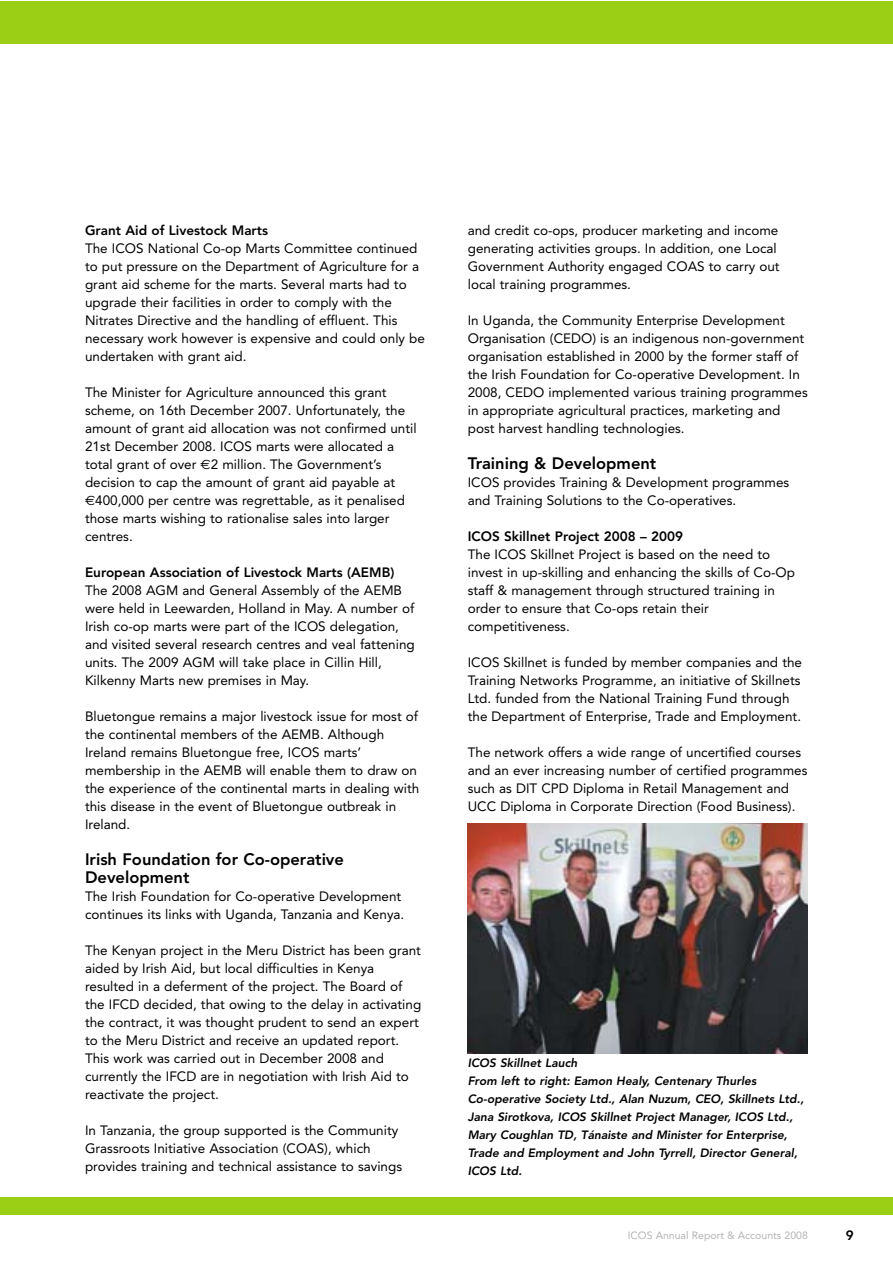
<style>
.page{position:relative;width:893px;height:1263px;background:#fff}
.page>*{position:absolute;margin:0;border:0;box-sizing:border-box;transform-origin:0 0}
.t1{font:800 16.5px/18px "Avenir";color:#000}
.t2{font:13.5px/18px "Avenir";color:#000}
.t3{font:800 13.5px "Avenir";color:#000}
.t4{font:800 12px/18px "Avenir";color:#000}
.t5{font:10.5px "Avenir";color:#b3b3b3}
.s1{font-family:"Euro Sans"}
</style>
<div class="page">
<div style="left:0;top:1px;width:893px;height:43px;background:#9acf16"></div>
<div style="left:0;top:1197px;width:893px;height:18px;background:#9acf16"></div>
<img style="left:468px;top:823px;width:340px;height:230px">
<p class="t3" style="left:85px;top:225px;width:185px">Grant Aid of Livestock Marts</p>
<p class="t2" style="left:85px;top:241px;width:341px">The ICOS National Co-op Marts Committee continued to put pressure on the Department of Agriculture for a grant aid scheme for the marts. Several marts had to upgrade their facilities in order to comply with the Nitrates Directive and the handling of effluent. This necessary work however is expensive and could only be undertaken with grant aid.</p>
<p class="t2" style="left:85px;top:385px;width:333px">The Minister for Agriculture announced this grant scheme, on 16th December 2007. Unfortunately, the amount of grant aid allocation was not confirmed until 21st December 2008. ICOS marts were allocated a total grant of over <span class="s1">€</span>2 million. The Government’s decision to cap the amount of grant aid payable at <span class="s1">€</span>400,000 per centre was regrettable, as it penalised those marts wishing to rationalise sales into larger centres.</p>
<p class="t3" style="left:85px;top:567px;width:311px">European Association of Livestock Marts (AEMB)</p>
<p class="t2" style="left:85px;top:583px;width:331px">The 2008 AGM and General Assembly of the AEMB were held in Leewarden, Holland in May. A number of Irish co-op marts were part of the ICOS delegation, and visited several research centres and veal fattening units. The 2009 AGM will take place in Cillin Hill, Kilkenny Marts new premises in May.</p>
<p class="t2" style="left:85px;top:709px;width:336px">Bluetongue remains a major livestock issue for most of the continental members of the AEMB. Although Ireland remains Bluetongue free, ICOS marts’ membership in the AEMB will enable them to draw on the experience of the continental marts in dealing with this disease in the event of Bluetongue outbreak in Ireland.</p>
<p class="t1" style="left:85px;top:852px;width:260px">Irish Foundation for Co-operative<br>Development</p>
<p class="t2" style="left:85px;top:889px;width:321px">The Irish Foundation for Co-operative Development continues its links with Uganda, Tanzania and Kenya.</p>
<p class="t2" style="left:85px;top:943px;width:338px">The Kenyan project in the Meru District has been grant aided by Irish Aid, but local difficulties in Kenya resulted in a deferment of the project. The Board of the IFCD decided, that owing to the delay in activating the contract, it was thought prudent to send an expert to the Meru District and receive an updated report.<br>This work was carried out in December 2008 and currently the IFCD are in negotiation with Irish Aid to reactivate the project.</p>
<p class="t2" style="left:85px;top:1123px;width:319px">In Tanzania, the group supported is the Community<br>Grassroots Initiative Association (COAS), which provides training and technical assistance to savings</p>
<p class="t2" style="left:468px;top:223px;width:313px">and credit co-ops, producer marketing and income generating activities groups. In addition, one Local Government Authority engaged COAS to carry out local training programmes.</p>
<p class="t2" style="left:468px;top:313px;width:341px">In Uganda, the Community Enterprise Development Organisation (CEDO) is an indigenous non-government organisation established in 2000 by the former staff of the Irish Foundation for Co-operative Development. In 2008, CEDO implemented various training programmes in appropriate agricultural practices, marketing and post harvest handling technologies.</p>
<p class="t1" style="left:468px;top:456px;width:190px">Training &amp; Development</p>
<p class="t2" style="left:468px;top:475px;width:323px">ICOS provides Training &amp; Development programmes and Training Solutions to the Co-operatives.</p>
<p class="t3" style="left:468px;top:531px;width:217px">ICOS Skillnet Project 2008 – 2009</p>
<p class="t2" style="left:468px;top:547px;width:329px">The ICOS Skillnet Project is based on the need to invest in up-skilling and enhancing the skills of Co-Op staff &amp; management through structured training in order to ensure that Co-ops retain their competitiveness.</p>
<p class="t2" style="left:468px;top:655px;width:336px">ICOS Skillnet is funded by member companies and the Training Networks Programme, an initiative of Skillnets Ltd. funded from the National Training Fund through the Department of Enterprise, Trade and Employment.</p>
<p class="t2" style="left:468px;top:745px;width:341px">The network offers a wide range of uncertified courses and an ever increasing number of certified programmes such as DIT CPD Diploma in Retail Management and UCC Diploma in Corporate Direction (Food Business).</p>
<p class="t4" style="left:468px;top:1055px;width:339px">ICOS Skillnet Lauch<br>From left to right: Eamon Healy, Centenary Thurles Co-operative Society Ltd., Alan Nuzum, CEO, Skillnets Ltd., Jana Sirotkova, ICOS Skillnet Project Manager, ICOS Ltd., Mary Coughlan TD, Tánaiste and Minister for Enterprise, Trade and Employment and John Tyrrell, Director General, ICOS Ltd.</p>
<p class="t5" style="left:628px;top:1230px;width:182px">ICOS Annual Report &amp; Accounts 2008</p>
<p class="t3" style="left:846px;top:1229px;width:9px">9</p>
</div>
